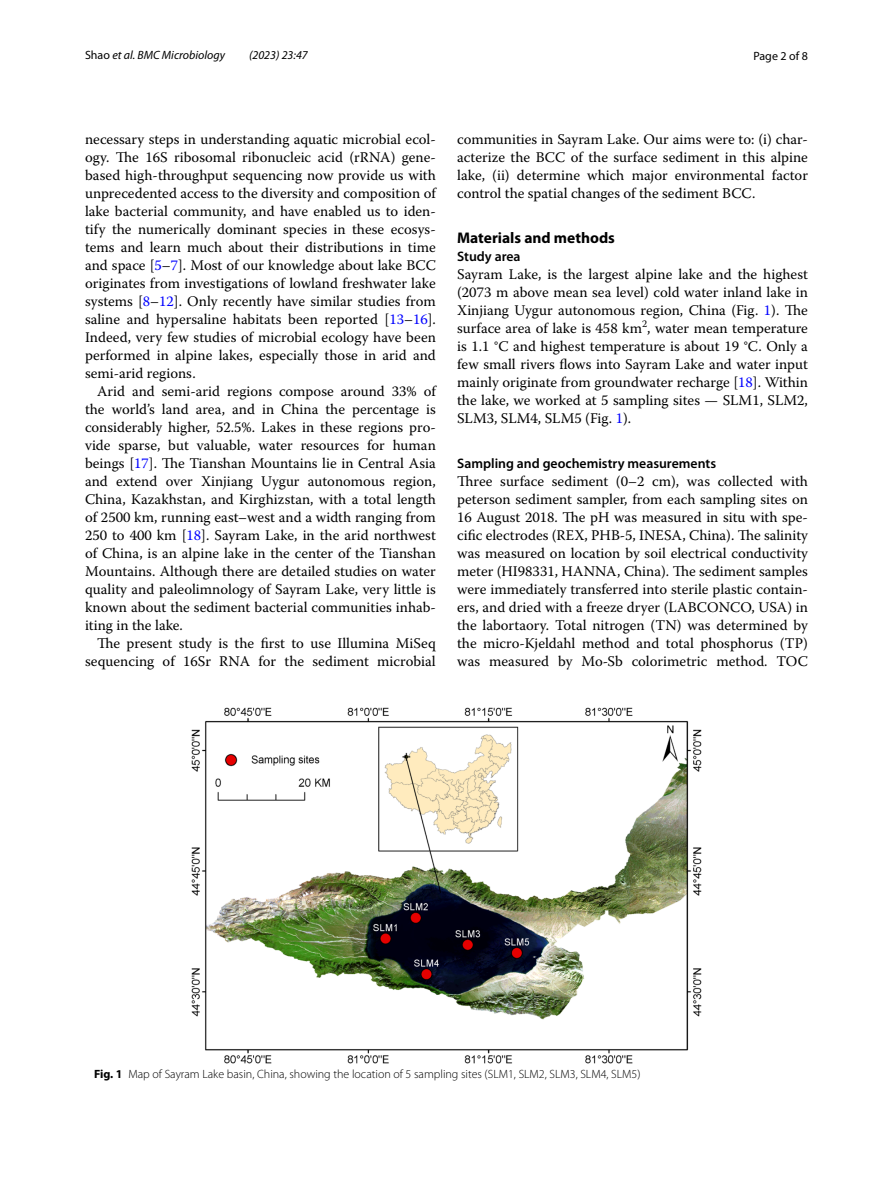
<style>
.page{position:relative;width:893px;height:1187px;background:#fff}
.page>*{position:absolute;margin:0;border:0;box-sizing:border-box;transform-origin:0 0}
.t1{font:700 15.45px "Myriad Pro";color:#000}
.t2{font:14.7px/18px "Warnock Pro";color:#000;text-align:justify}
.t3{font:600 13.8px "Myriad Pro";color:#000}
.t4{font:300 12px "Myriad Pro";color:#000}
.t5{font:italic 12px "Myriad Pro";color:#000}
.t6{font:12px "Myriad Pro";color:#000}
.s1{font-style:normal}
.s2{color:#00f}
.s3{font-weight:700}
</style>
<div class="page">
<img style="left:191px;top:707px;width:511px;height:356px">
<p class="t5" style="left:85px;top:48px;width:142px"><span class="s1">Shao</span> et al. BMC Microbiology</p>
<p class="t5" style="left:249px;top:48px;width:60px">(2023) 23:47</p>
<p class="t6" style="left:753px;top:48px;width:56px">Page 2 of 8</p>
<p class="t2" style="left:85px;top:130px;width:352px">necessary steps in understanding aquatic microbial ecol&shy;ogy. The 16S ribosomal ribonucleic acid (rRNA) gene&shy;based high-throughput sequencing now provide us with unprecedented access to the diversity and composition of lake bacterial community, and have enabled us to iden&shy;tify the numerically dominant species in these ecosys&shy;tems and learn much about their distributions in time and space [<span class="s2">5</span>–<span class="s2">7</span>]. Most of our knowledge about lake BCC originates from investigations of lowland freshwater lake systems [<span class="s2">8</span>–<span class="s2">12</span>]. Only recently have similar studies from saline and hypersaline habitats been reported [<span class="s2">13</span>–<span class="s2">16</span>].<br>Indeed, very few studies of microbial ecology have been performed in alpine lakes, especially those in arid and semi-arid regions.</p>
<p class="t2" style="left:85px;top:382px;width:352px;text-indent:12px">Arid and semi-arid regions compose around 33% of the world’s land area, and in China the percentage is considerably higher, 52.5%. Lakes in these regions pro&shy;vide sparse, but valuable, water resources for human beings [<span class="s2">17</span>]. The Tianshan Mountains lie in Central Asia and extend over Xinjiang Uygur autonomous region, China, Kazakhstan, and Kirghizstan, with a total length of 2500 km, running east–west and a width ranging from 250 to 400 km [<span class="s2">18</span>]. Sayram Lake, in the arid northwest of China, is an alpine lake in the center of the Tianshan Mountains. Although there are detailed studies on water quality and paleolimnology of Sayram Lake, very little is known about the sediment bacterial communities inhab&shy;iting in the lake.</p>
<p class="t2" style="left:85px;top:634px;width:352px;text-align:right">The present study is the first to use Illumina MiSeq sequencing of 16Sr RNA for the sediment microbial</p>
<p class="t2" style="left:457px;top:130px;width:352px">communities in Sayram Lake. Our aims were to: (i) char&shy;acterize the BCC of the surface sediment in this alpine lake, (ii) determine which major environmental factor control the spatial changes of the sediment BCC.</p>
<p class="t1" style="left:457px;top:227px;width:159px">Materials and methods</p>
<p class="t3" style="left:457px;top:247px;width:65px">Study area</p>
<p class="t2" style="left:457px;top:265px;width:352px">Sayram Lake, is the largest alpine lake and the highest (2073 m above mean sea level) cold water inland lake in Xinjiang Uygur autonomous region, China (Fig. <span class="s2">1</span>). The surface area of lake is 458 km<sup>2</sup>, water mean temperature is 1.1 °C and highest temperature is about 19 °C. Only a few small rivers flows into Sayram Lake and water input mainly originate from groundwater recharge [<span class="s2">18</span>]. Within the lake, we worked at 5 sampling sites — SLM1, SLM2, SLM3, SLM4, SLM5 (Fig. <span class="s2">1</span>).</p>
<p class="t3" style="left:457px;top:454px;width:260px">Sampling and geochemistry measurements</p>
<p class="t2" style="left:457px;top:472px;width:352px">Three surface sediment (0–2 cm), was collected with peterson sediment sampler, from each sampling sites on 16 August 2018. The pH was measured in situ with spe&shy;cific electrodes (REX, PHB-5, INESA, China). The salinity was measured on location by soil electrical conductivity meter (HI98331, HANNA, China). The sediment samples were immediately transferred into sterile plastic contain&shy;ers, and dried with a freeze dryer (LABCONCO, USA) in the labortaory. Total nitrogen (TN) was determined by the micro-Kjeldahl method and total phosphorus (TP) was measured by Mo-Sb colorimetric method. TOC</p>
<p class="t4" style="left:94px;top:1067px;width:548px"><span class="s3">Fig. 1</span> Map of Sayram Lake basin, China, showing the location of 5 sampling sites (SLM1, SLM2, SLM3, SLM4, SLM5)</p>
</div>
